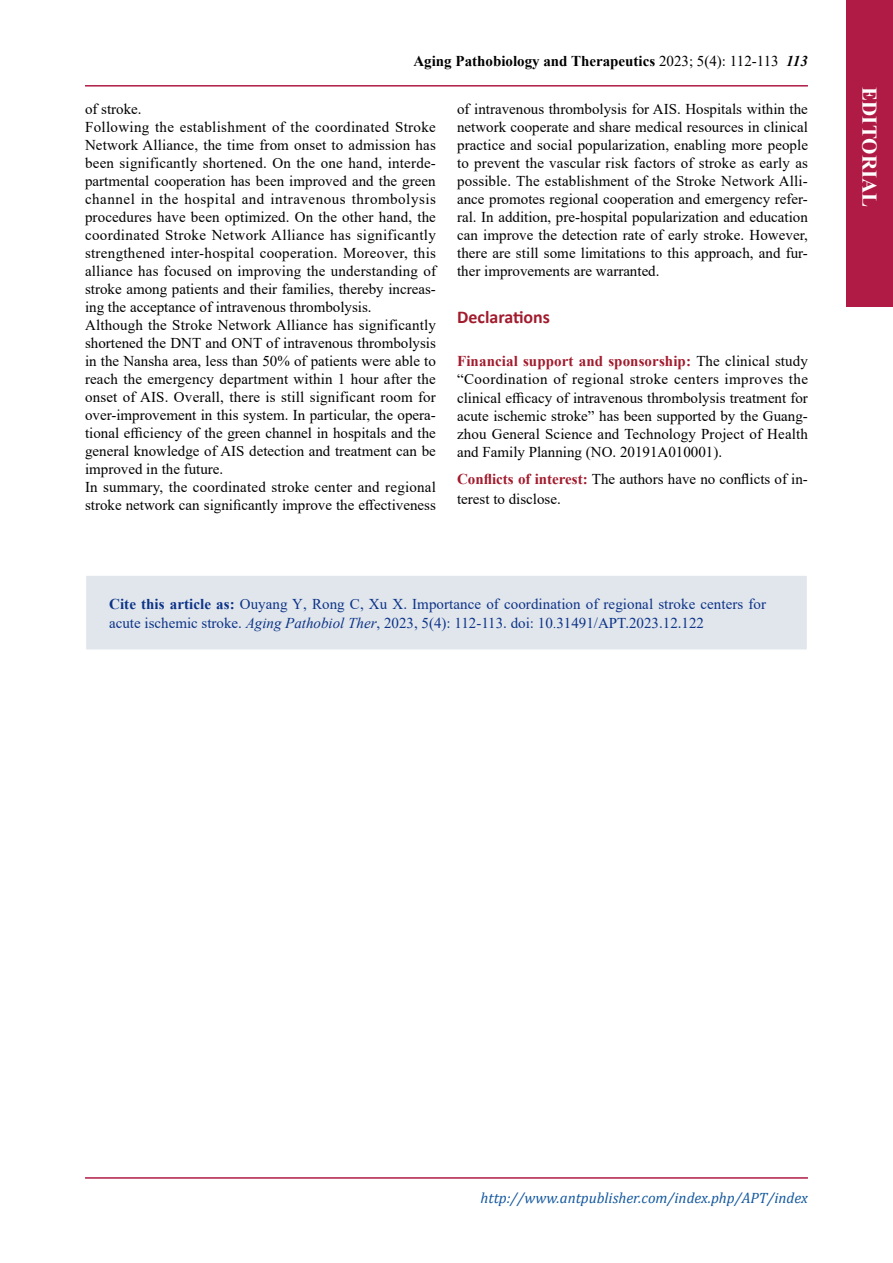
<style>
.page{position:relative;width:893px;height:1263px;background:#fff}
.page>*{position:absolute;margin:0;border:0;box-sizing:border-box;transform-origin:0 0}
.t1{font:700 21px "Times New Roman";color:#fff}
.t2{font:700 18px "Calibri";color:#a11b2d}
.t3{font:15px/18px "Times New Roman";letter-spacing:.005em;color:#000}
.t4{font:15px/19px "Times New Roman";letter-spacing:.005em;color:#0c3388}
.t5{font:700 15px "Times New Roman";color:#000}
.t6{font:italic 15px "Cambria";color:#15599f}
.s1{font-weight:400}
.s2{font-style:italic}
.s3{font-weight:700;color:#a11b2d}
.s4{font-weight:700}
.s5{font-family:"Adobe Song Std";font-weight:300}
</style>
<div class="page">
<hr style="left:85px;top:85px;width:723px;height:2px;background:#af1b45">
<hr style="left:85px;top:1177px;width:723px;height:2px;background:#af1b45">
<div style="left:846px;top:0;width:47px;height:306px;background:#af1b45"></div>
<div style="left:85px;top:574px;width:723px;height:77px;background:#e1e6ec;border:2px solid #fff"></div>
<p class="t5" style="left:413px;top:50px;width:396px">Aging Pathobiology and Therapeutics <span class="s1">2023; 5(4): 112-113</span> <span class="s2">113</span></p>
<p class="t3" style="left:85px;top:99px;width:352px">of stroke.<br>Following the establishment of the coordinated Stroke Network Alliance, the time from onset to admission has been significantly shortened. On the one hand, interde&shy;partmental cooperation has been improved and the green channel in the hospital and intravenous thrombolysis procedures have been optimized. On the other hand, the coordinated Stroke Network Alliance has significantly strengthened inter-hospital cooperation. Moreover, this alliance has focused on improving the understanding of stroke among patients and their families, thereby increas&shy;ing the acceptance of intravenous thrombolysis.<br>Although the Stroke Network Alliance has significantly shortened the DNT and ONT of intravenous thrombolysis in the Nansha area, less than 50% of patients were able to reach the emergency department within 1 hour after the onset of AIS. Overall, there is still significant room for over-improvement in this system. In particular, the opera&shy;tional efficiency of the green channel in hospitals and the general knowledge of AIS detection and treatment can be improved in the future.<br>In summary, the coordinated stroke center and regional stroke network can significantly improve the effectiveness</p>
<p class="t3" style="left:457px;top:99px;width:352px;text-align:justify">of intravenous thrombolysis for AIS. Hospitals within the network cooperate and share medical resources in clinical practice and social popularization, enabling more people to prevent the vascular risk factors of stroke as early as possible. The establishment of the Stroke Network Alli&shy;ance promotes regional cooperation and emergency refer&shy;ral. In addition, pre-hospital popularization and education can improve the detection rate of early stroke. However, there are still some limitations to this approach, and fur&shy;ther improvements are warranted.</p>
<p class="t2" style="left:457px;top:304px;width:95px">Declarations</p>
<p class="t3" style="left:457px;top:351px;width:352px;text-align:justify"><span class="s3">Financial support and sponsorship:</span> The clinical study “Coordination of regional stroke centers improves the clinical efficacy of intravenous thrombolysis treatment for acute ischemic stroke” has been supported by the Guang&shy;zhou General Science and Technology Project of Health and Family Planning (NO. 20191A010001).</p>
<p class="t3" style="left:457px;top:469px;width:352px;line-height:19.8px"><span class="s3">Conflicts of interest:</span> The authors have no conflicts of in&shy;terest to disclose.</p>
<p class="t4" style="left:109px;top:593px;width:659px"><span class="s4">Cite this article as:</span> Ouyang Y, Rong C, Xu X. Importance of coordination of regional stroke centers for acute ischemic stroke. <span class="s2">Aging Pathobiol Ther</span>, 2023, 5(4): 112-113. doi: 10<span class="s5">.</span>31491/APT.2023.12.122</p>
<h1 class="t1" style="left:885px;top:87px;width:121px;rotate:90deg">EDITORIAL</h1>
<p class="t6" style="left:481px;top:1187px;width:329px">http://www.antpublisher.com/index.php/APT/index</p>
</div>
